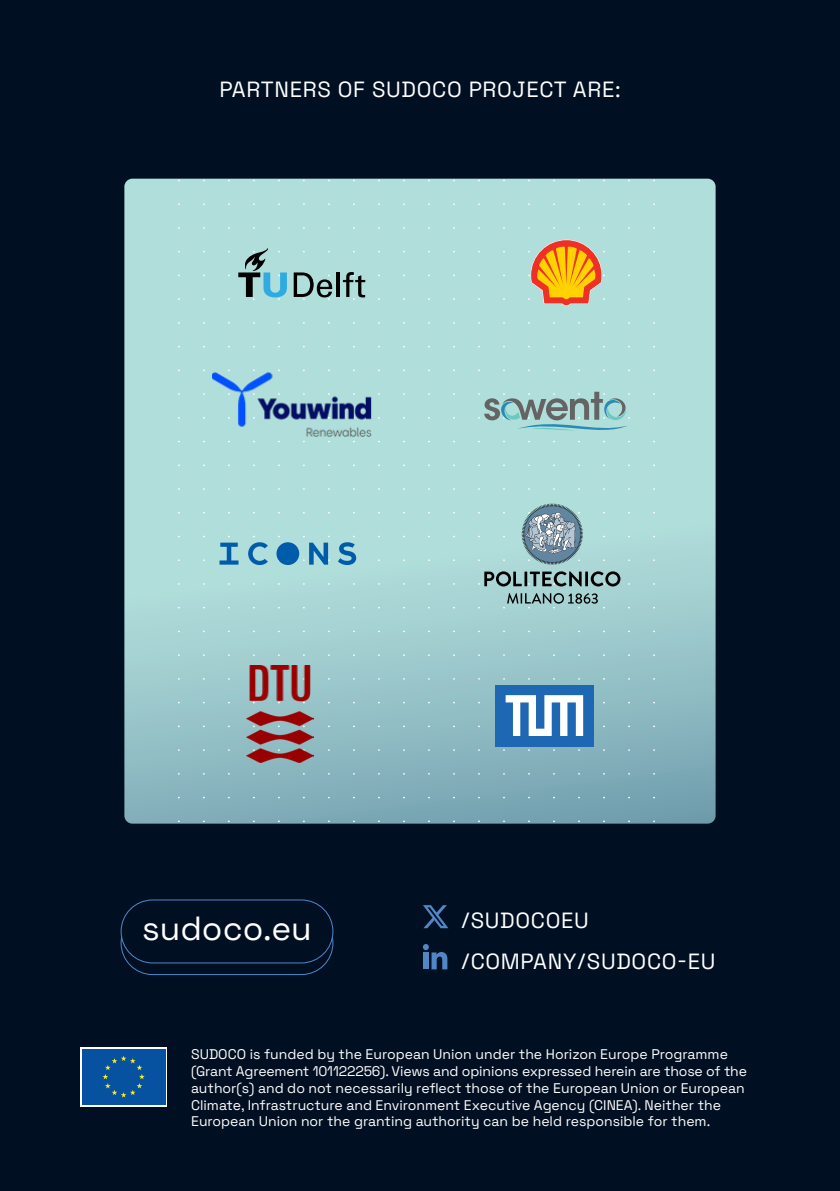
<style>
.page{position:relative;width:840px;height:1191px;background:#fff}
.page>*{position:absolute;margin:0;border:0;box-sizing:border-box;transform-origin:0 0}
.t1{font:33.4px "Space Grotesk";color:#fff}
.t2{font:22px/41.2px "Space Grotesk";letter-spacing:.03em;color:#fff}
.t3{font:14px/16.8px "Space Grotesk";color:#fff}
</style>
<div class="page">
<div style="left:0;top:0;width:839px;height:1191px;background:#001022"></div>
<svg style="left:124px;top:179px;width:591px;height:644px;background:#a4d2d2"></svg>
<svg style="left:528px;top:240px;width:76px;height:65px;background:#e4a24c"></svg>
<svg style="left:238px;top:248px;width:49px;height:52px;background:#81b3b8"></svg>
<hr style="left:336px;top:272px;width:3px;height:25px;background:#000">
<svg style="left:343px;top:272px;width:22px;height:28px"></svg>
<svg style="left:293px;top:272px;width:39px;height:28px"></svg>
<img style="left:212px;top:367px;width:159px;height:75px">
<svg style="left:478px;top:392px;width:149px;height:50px;background:#9cc4c3"></svg>
<svg style="left:602px;top:393px;width:27px;height:27px"></svg>
<svg style="left:219px;top:535px;width:137px;height:30px;background:#78b5cb"></svg>
<svg style="left:521px;top:503px;width:61px;height:61px;background:#89a4af"></svg>
<svg style="left:503px;top:593px;width:94px;height:15px"></svg>
<svg style="left:478px;top:571px;width:142px;height:15px;background:#688483"></svg>
<img style="left:246px;top:665px;width:67px;height:97px">
<div style="left:494px;top:684px;width:99px;height:62px;background:#1e67b2"></div>
<svg style="left:505px;top:695px;width:78px;height:41px"></svg>
<svg style="left:423px;top:905px;width:25px;height:23px"></svg>
<svg style="left:423px;top:944px;width:24px;height:25px"></svg>
<div style="left:423px;top:952px;width:5px;height:17px;background:#5087c7"></div>
<div style="left:120px;top:911px;width:213px;height:64px;border:1px solid #5087c7;border-radius:31px"></div>
<div style="left:121px;top:900px;width:212px;height:63px;background:#001022;border-radius:31px"></div>
<div style="left:120px;top:899px;width:213px;height:64px;border:1px solid #5087c7;border-radius:31px"></div>
<svg style="left:80px;top:1047px;width:87px;height:59px"></svg>
<div style="left:82px;top:1049px;width:83px;height:55px;background:#0651a0"></div>
<svg style="left:102px;top:1055px;width:43px;height:42px"></svg>
<h2 class="t2" style="left:219px;top:68px;width:402px">PARTNERS OF SUDOCO PROJECT ARE:</h2>
<h1 class="t1" style="left:142px;top:903px;width:171px">sudoco.eu</h1>
<h2 class="t2" style="left:461px;top:898px;width:256px">/SUDOCOEU /COMPANY/SUDOCO-EU</h2>
<p class="t3" style="left:191px;top:1045px;width:557px">SUDOCO is funded by the European Union under the Horizon Europe Programme (Grant Agreement 101122256). Views and opinions expressed herein are those of the author(s) and do not necessarily reflect those of the European Union or European Climate, Infrastructure and Environment Executive Agency (CINEA). Neither the European Union nor the granting authority can be held responsible for them.</p>
</div>
